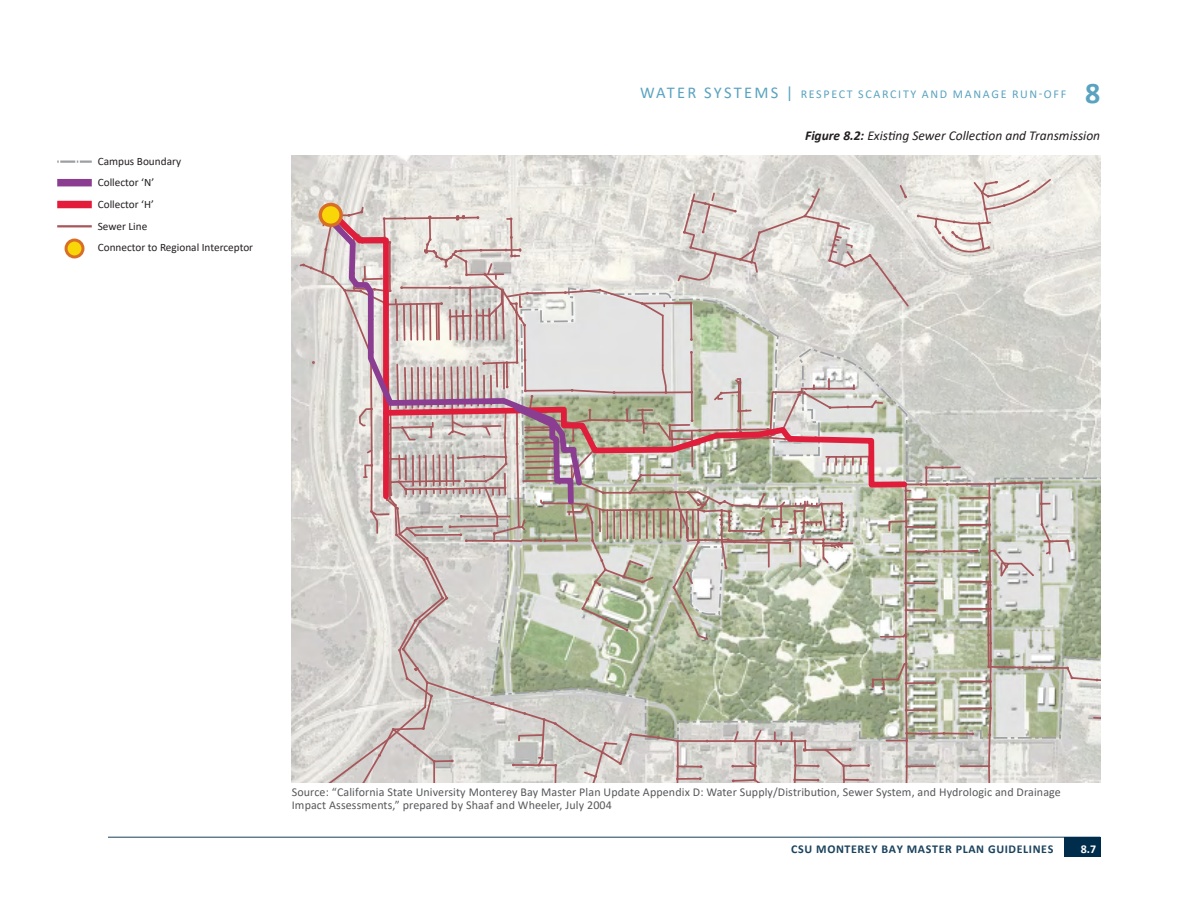
<style>
.page{position:relative;width:1188px;height:918px;background:#fff}
.page>*{position:absolute;margin:0;border:0;box-sizing:border-box;transform-origin:0 0}
.t1{font:700 30px "Calibri";color:#5aa3c0}
.t2{font:italic 13.5px "Calibri";color:#231f20}
.footnotes{font:12px/13.5px "Calibri";letter-spacing:.01em;color:#57585a}
.t3{font:12px "Calibri";letter-spacing:.14em;color:#5aa3c0}
.t4{font:700 12px "Calibri";letter-spacing:.05em;color:#1a425d}
.t5{font:700 12px "Calibri";color:#fff}
.table_text_TDM{font:11.25px "Calibri";color:#231f20}
.s1{font-size:16.5px}
.s2{font-weight:700}
</style>
<div class="page">
<hr style="left:108px;top:837px;width:992px;height:1px;background:#1a425d">
<div style="left:1064px;top:837px;width:36px;height:19px;background:#002d4b"></div>
<svg style="left:298px;top:155px;width:802px;height:628px;background:#cecbc1"></svg>
<svg style="left:321px;top:211px;width:265px;height:278px;background:#d4c1c0"></svg>
<div style="left:320px;top:204px;width:21px;height:21px;background:#f9d607;border-radius:50%"></div>
<div style="left:319px;top:203px;width:24px;height:24px;border:3px solid #d96e27;border-radius:50%"></div>
<hr style="left:57px;top:225px;width:35px;height:2px;background:#a9565a">
<div style="left:57px;top:201px;width:35px;height:7px;background:#e21c3a"></div>
<div style="left:57px;top:179px;width:35px;height:7px;background:#8b3e91"></div>
<svg style="left:57px;top:161px;width:35px;height:2px"></svg>
<div style="left:66px;top:240px;width:17px;height:17px;background:#f8d608;border-radius:50%"></div>
<div style="left:65px;top:239px;width:19px;height:19px;border:3px solid #d86e27;border-radius:50%"></div>
<p class="table_text_TDM" style="left:98px;top:153px;width:85px">Campus Boundary</p>
<p class="table_text_TDM" style="left:98px;top:175px;width:58px">Collector ‘N’</p>
<p class="table_text_TDM" style="left:98px;top:196px;width:58px">Collector ‘H’</p>
<p class="table_text_TDM" style="left:98px;top:218px;width:51px">Sewer Line</p>
<p class="table_text_TDM" style="left:98px;top:240px;width:157px">Connector to Regional Interceptor</p>
<p class="t3" style="left:640px;top:86px;width:428px"><span class="s1">WATER SYSTEMS |</span> RESPECT SCARCITY AND MANAGE RUN-OFF</p>
<h1 class="t1" style="left:1085px;top:72px;width:17px">8</h1>
<p class="t2" style="left:805px;top:126px;width:297px"><span class="s2">Figure 8.2:</span> Existing Sewer Collection and Transmission</p>
<p class="footnotes" style="left:292px;top:785px;width:771px">Source: “California State University Monterey Bay Master Plan Update Appendix D: Water Supply/Distribution, Sewer System, and Hydrologic and Drainage<br>Impact Assessments,” prepared by Shaaf and Wheeler, July 2004</p>
<p class="t4" style="left:791px;top:841px;width:264px">CSU MONTEREY BAY MASTER PLAN GUIDELINES</p>
<p class="t5" style="left:1081px;top:841px;width:17px">8.7</p>
</div>
